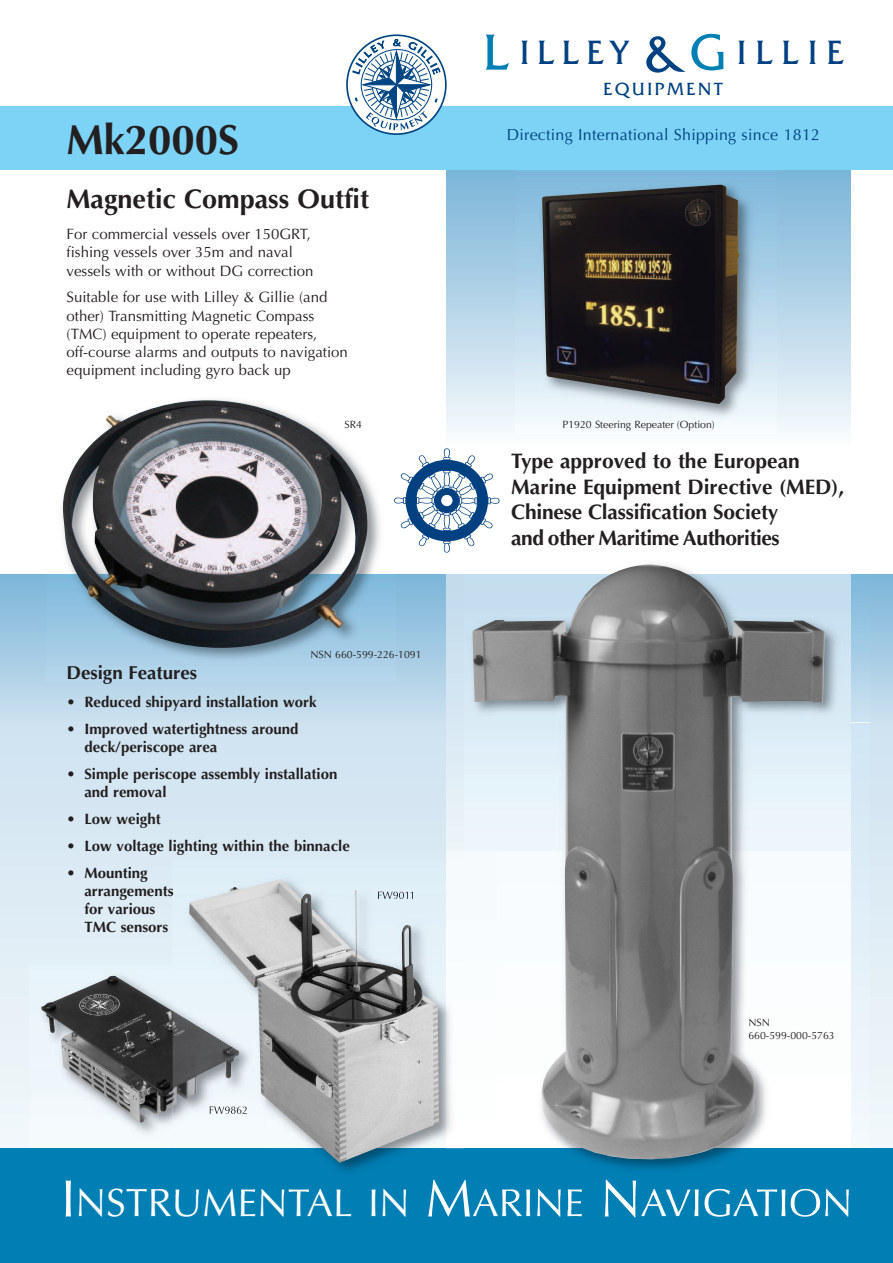
<style>
.page{position:relative;width:893px;height:1263px;background:#fff}
.page>*{position:absolute;margin:0;border:0;box-sizing:border-box;transform-origin:0 0}
.t1{font:700 42px "Optima";color:#231f20}
.t2{font:39.3px "Optima";color:#fff}
.t3{font:34.35px "Friz Quadrata IT Cby BT";letter-spacing:.22em;color:#014181}
.t4{font:700 27px "Optima";color:#231f20}
.t5{font:700 21px/25.5px "Optima";letter-spacing:-.01em;color:#231f20}
.t6{font:700 18.75px "Optima";color:#231f20}
.t7{font:18px "Friz Quadrata IT Cby BT";letter-spacing:.12em;color:#014181}
.t8{font:16.05px "Optima";letter-spacing:.015em;color:#014181}
.t9{font:15px/18.3px "Optima";color:#231f20}
.t10{font:700 15px/18.3px "Optima";color:#231f20}
.t11{font:10.5px/12.8px "Optima";color:#231f20}
.s1{font-size:51.6px;color:#007fb4}
.s2{font-size:51.6px}
.s3{font-size:52.5px}
</style>
<div class="page">
<div style="left:0;top:574px;width:893px;height:150px;background:linear-gradient(to bottom,#7bb5d8,#cce0ef)"></div>
<svg style="left:0;top:723px;width:893px;height:425px;background:#d8e8f3"></svg>
<div style="left:446px;top:170px;width:404px;height:276px;background:linear-gradient(to bottom,#79b3d7,#f9fafd)"></div>
<img style="left:46px;top:399px;width:350px;height:282px">
<img style="left:63px;top:400px;width:304px;height:248px">
<img style="left:515px;top:170px;width:261px;height:264px">
<img style="left:542px;top:185px;width:198px;height:219px">
<img style="left:393px;top:447px;width:107px;height:106px">
<div style="left:0;top:106px;width:893px;height:64px;background:#7cd3f6"></div>
<svg style="left:347px;top:35px;width:99px;height:99px"></svg>
<div style="left:346px;top:34px;width:101px;height:101px;border:2px solid #004583;border-radius:50%"></div>
<svg style="left:352px;top:39px;width:89px;height:91px"></svg>
<div style="left:0;top:1148px;width:893px;height:115px;background:#007fb4"></div>
<img style="left:29px;top:965px;width:144px;height:183px">
<img style="left:41px;top:976px;width:132px;height:146px">
<div style="left:446px;top:574px;width:404px;height:276px;background:linear-gradient(to bottom,#c0daec,#edf4f9)"></div>
<img style="left:850px;top:574px;width:19px;height:574px">
<img style="left:825px;top:850px;width:25px;height:298px">
<img style="left:464px;top:850px;width:8px;height:10px">
<img style="left:464px;top:1195px;width:385px;height:14px">
<img style="left:284px;top:1148px;width:565px;height:47px">
<img style="left:464px;top:574px;width:386px;height:276px">
<img style="left:472px;top:564px;width:353px;height:595px">
<img style="left:265px;top:860px;width:232px;height:288px">
<img style="left:173px;top:860px;width:92px;height:288px">
<img style="left:173px;top:1011px;width:16px;height:94px">
<img style="left:175px;top:1188px;width:109px;height:7px">
<img style="left:189px;top:879px;width:250px;height:284px">
<h1 class="t1" style="left:67px;top:122px;width:174px">Mk2000S</h1>
<h3 class="t4" style="left:67px;top:188px;width:304px">Magnetic Compass Outfit</h3>
<p class="t9" style="left:67px;top:226px;width:249px">For commercial vessels over 150GRT, fishing vessels over 35m and naval vessels with or without DG correction</p>
<p class="t9" style="left:67px;top:290px;width:283px">Suitable for use with Lilley &amp; Gillie (and other) Transmitting Magnetic Compass (TMC) equipment to operate repeaters, off-course alarms and outputs to navigation equipment including gyro back up</p>
<h3 class="t3" style="left:483px;top:32px;width:363px"><span class="s1">L</span>ILLEY <span class="s2">&amp;</span><span class="s1">G</span>ILLIE</h3>
<p class="t7" style="left:603px;top:78px;width:122px">EQUIPMENT</p>
<p class="t8" style="left:507px;top:128px;width:315px">Directing International Shipping since 1812</p>
<p class="t11" style="left:344px;top:419px;width:19px">SR4</p>
<p class="t11" style="left:563px;top:419px;width:154px">P1920 Steering Repeater (Option)</p>
<p class="t11" style="left:310px;top:649px;width:113px">NSN 660-599-226-1091</p>
<p class="t6" style="left:67px;top:665px;width:132px">Design Features</p>
<p class="t10" style="left:67px;top:694px;width:252px">• Reduced shipyard installation work</p>
<p class="t10" style="left:84px;top:721px;width:216px;text-indent:-18px">• Improved watertightness around deck/periscope area</p>
<p class="t10" style="left:84px;top:766px;width:254px;text-indent:-18px">• Simple periscope assembly installation and removal</p>
<p class="t10" style="left:67px;top:811px;width:96px">• Low weight</p>
<p class="t10" style="left:67px;top:838px;width:285px">• Low voltage lighting within the binnacle</p>
<p class="t10" style="left:84px;top:865px;width:91px;text-indent:-18px">• Mounting arrangements for various<br>TMC sensors</p>
<h3 class="t5" style="left:511px;top:450px;width:335px">Type approved to the European<br>Marine Equipment Directive (MED),<br>Chinese Classification Society<br>and other Maritime Authorities</h3>
<p class="t11" style="left:748px;top:1017px;width:88px">NSN<br>660-599-000-5763</p>
<h2 class="t2" style="left:61px;top:1187px;width:793px"><span class="s3">I</span>NSTRUMENTAL IN <span class="s3">M</span>ARINE <span class="s3">N</span>AVIGATION</h2>
</div>
